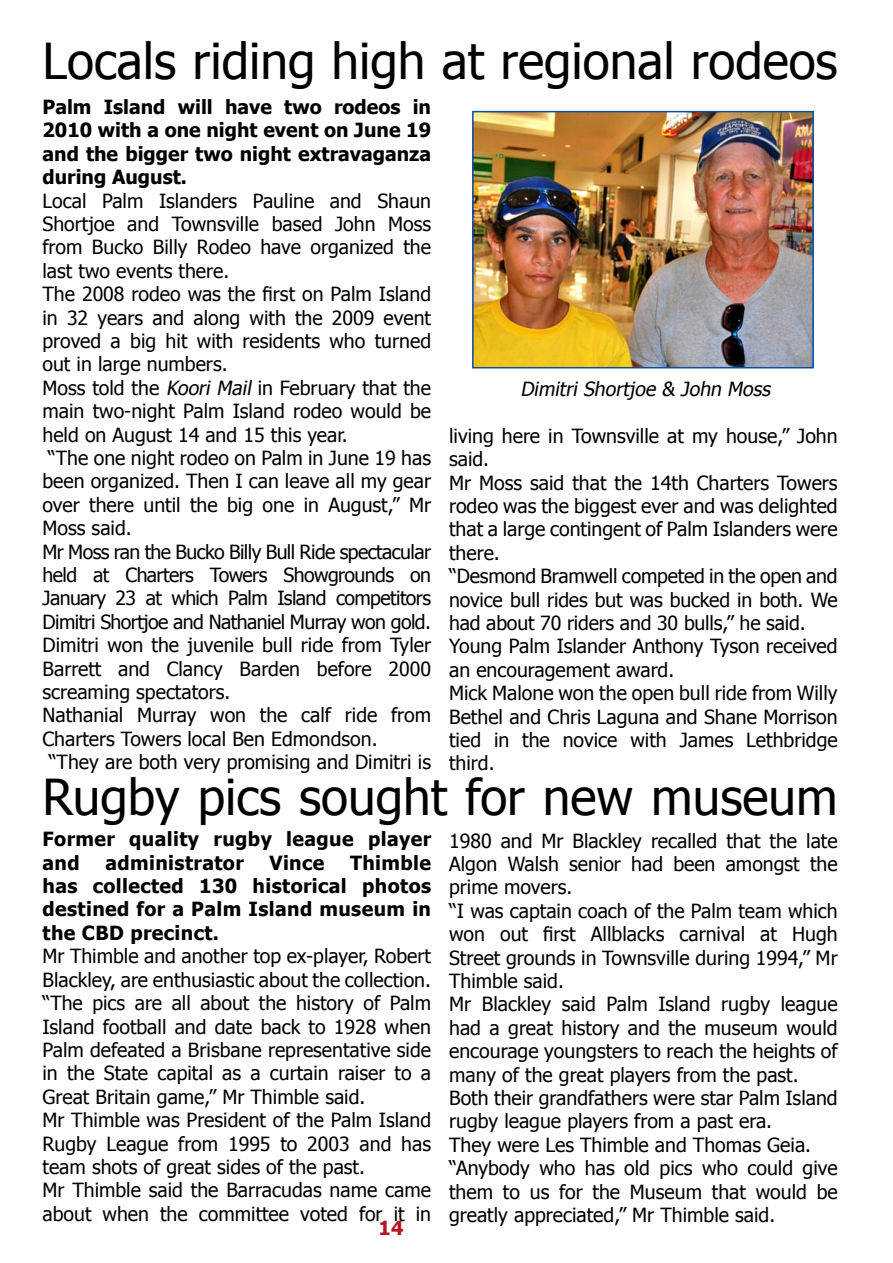
<style>
.page{position:relative;width:893px;height:1263px;background:#fff}
.page>*{position:absolute;margin:0;border:0;box-sizing:border-box;transform-origin:0 0}
.t1{font:49.5px "Tahoma";color:#000}
.t2{font:19.5px/23.4px "Tahoma";color:#000}
.t3{font:700 19.5px/23.4px "Tahoma";letter-spacing:.02em;color:#000;text-align:justify}
.t4{font:19.5px "Tahoma";letter-spacing:-.03em;color:#000}
.t5{font:italic 19.5px "Tahoma";color:#000}
.t6{font:700 19.5px "Tahoma";color:#b61521}
.s1{font-style:italic}
</style>
<div class="page">
<img style="left:475px;top:114px;width:336px;height:251px">
<div style="left:472px;top:111px;width:342px;height:257px;border:2px solid #0950a2"></div>
<h1 class="t1" style="left:43px;top:30px;width:797px">Locals riding high at regional rodeos</h1>
<p class="t3" style="left:43px;top:95px;width:390px">Palm Island will have two rodeos in 2010 with a one night event on June 19 and the bigger two night extravaganza during August.</p>
<p class="t2" style="left:43px;top:188px;width:390px">Local Palm Islanders Pauline and Shaun</p>
<p class="t2" style="left:43px;top:212px;width:390px">Shortjoe and Townsville based John Moss</p>
<p class="t2" style="left:43px;top:235px;width:390px">from Bucko Billy Rodeo have organized the</p>
<p class="t2" style="left:43px;top:258px;width:188px">last two events there.</p>
<p class="t2" style="left:43px;top:282px;width:390px">The 2008 rodeo was the first on Palm Island</p>
<p class="t2" style="left:43px;top:305px;width:390px">in 32 years and along with the 2009 event</p>
<p class="t2" style="left:43px;top:329px;width:390px">proved a big hit with residents who turned</p>
<p class="t2" style="left:43px;top:352px;width:187px">out in large numbers.</p>
<p class="t2" style="left:43px;top:375px;width:390px">Moss told the <span class="s1">Koori Mail</span> in February that the</p>
<p class="t2" style="left:43px;top:399px;width:390px">main two-night Palm Island rodeo would be</p>
<p class="t2" style="left:43px;top:422px;width:307px">held on August 14 and 15 this year.</p>
<p class="t2" style="left:48px;top:446px;width:385px">“The one night rodeo on Palm in June 19 has</p>
<p class="t2" style="left:43px;top:469px;width:390px">been organized. Then I can leave all my gear</p>
<p class="t2" style="left:43px;top:492px;width:390px">over there until the big one in August,” Mr</p>
<p class="t2" style="left:43px;top:516px;width:91px">Moss said.</p>
<p class="t4" style="left:43px;top:539px;width:390px">Mr Moss ran the Bucko Billy Bull Ride spectacular</p>
<p class="t4" style="left:43px;top:562px;width:390px">held at Charters Towers Showgrounds on</p>
<p class="t4" style="left:43px;top:586px;width:390px">January 23 at which Palm Island competitors</p>
<p class="t4" style="left:43px;top:609px;width:390px">Dimitri Shortjoe and Nathaniel Murray won gold.</p>
<p class="t2" style="left:43px;top:633px;width:390px">Dimitri won the juvenile bull ride from Tyler</p>
<p class="t2" style="left:43px;top:656px;width:390px">Barrett and Clancy Barden before 2000</p>
<p class="t2" style="left:43px;top:680px;width:189px">screaming spectators.</p>
<p class="t2" style="left:43px;top:703px;width:390px">Nathanial Murray won the calf ride from</p>
<p class="t2" style="left:43px;top:726px;width:337px">Charters Towers local Ben Edmondson.</p>
<p class="t2" style="left:49px;top:750px;width:384px">“They are both very promising and Dimitri is</p>
<p class="t5" style="left:520px;top:376px;width:255px">Dimitri Shortjoe &amp; John Moss</p>
<p class="t2" style="left:449px;top:423px;width:390px">living here in Townsville at my house,” John said.<br>Mr Moss said that the 14th Charters Towers rodeo was the biggest ever and was delighted that a large contingent of Palm Islanders were there.<br>“Desmond Bramwell competed in the open and novice bull rides but was bucked in both. We had about 70 riders and 30 bulls,” he said.<br>Young Palm Islander Anthony Tyson received an encouragement award.<br>Mick Malone won the open bull ride from Willy Bethel and Chris Laguna and Shane Morrison tied in the novice with James Lethbridge third.</p>
<h1 class="t1" style="left:43px;top:766px;width:797px">Rugby pics sought for new museum</h1>
<p class="t3" style="left:43px;top:827px;width:390px">Former quality rugby league player and</p>
<p class="t2" style="left:449px;top:828px;width:390px">1980 and Mr Blackley recalled that the late Algon Walsh senior had been amongst the prime movers.<br>“I was captain coach of the Palm team which won out first Allblacks carnival at Hugh Street grounds in Townsville during 1994,” Mr Thimble said.<br>Mr Blackley said Palm Island rugby league had a great history and the museum would encourage youngsters to reach the heights of many of the great players from the past.<br>Both their grandfathers were star Palm Island rugby league players from a past era.<br>They were Les Thimble and Thomas Geia. “Anybody who has old pics who could give them to us for the Museum that would be greatly appreciated,” Mr Thimble said.</p>
<p class="t3" style="left:43px;top:850px;width:390px;text-indent:308px">Thimble has collected 130 historical photos destined for a Palm Island museum in the CBD precinct.</p>
<p class="t2" style="left:43px;top:944px;width:390px">Mr Thimble and another top ex-player, Robert Blackley, are enthusiastic about the collection. “The pics are all about the history of Palm Island football and date back to 1928 when Palm defeated a Brisbane representative side in the State capital as a curtain raiser to a Great Britain game,” Mr Thimble said.<br>Mr Thimble was President of the Palm Island Rugby League from 1995 to 2003 and has team shots of great sides of the past.<br>Mr Thimble said the Barracudas name came about when the committee voted for it in</p>
<p class="t3" style="left:105px;top:850px;width:140px">administrator</p>
<p class="t3" style="left:269px;top:850px;width:56px">Vince</p>
<p class="t6" style="left:379px;top:1216px;width:26px">14</p>
</div>
